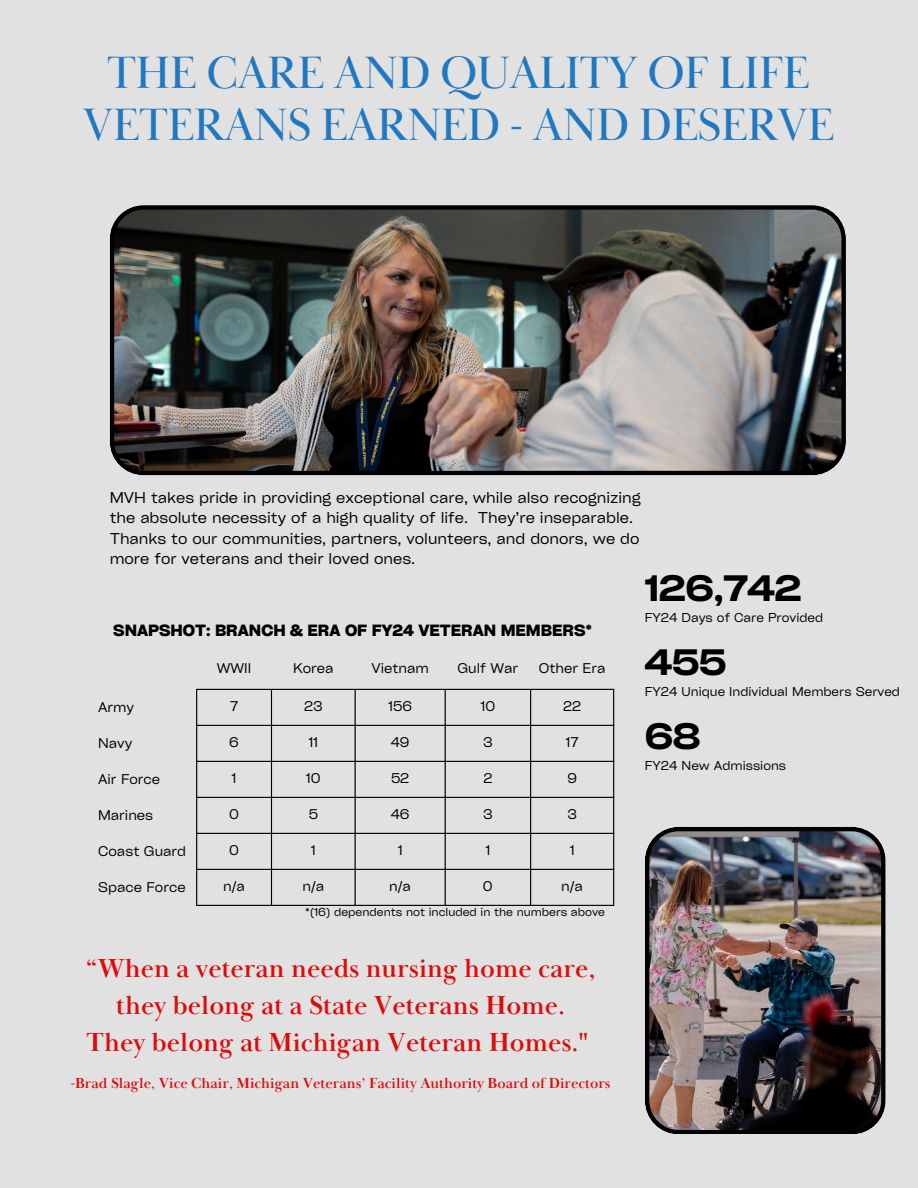
<style>
.page{position:relative;width:918px;height:1188px;background:#e1e1e1}
.page>*{position:absolute;margin:0;border:0;box-sizing:border-box;transform-origin:0 0}
.t1{font:46.65px/51.8px "Baskerville Display PT";letter-spacing:-.015em;color:#2078c2;text-align:center}
.t2{font:600 expanded 35.1px "Cy Grotesk";letter-spacing:-.015em;color:#000001}
.t3{font:700 26.85px/37.2px "Baskerville Display PT";color:#dd0c0c;text-align:center}
.t4{font:700 15.6px "Cy Grotesk Key";color:#000001}
.t5{font:15px/20.2px "Cy Grotesk Key";color:#000001}
.t6{font:700 15px "Baskerville Display PT";color:#dd0c0c}
.t7{font:13.5px "Cy Grotesk Key";color:#000001}
.t8{font:12.3px "Cy Grotesk Key";color:#000001}
.t9{font:11.1px "Cy Grotesk Key";color:#000001}
</style>
<div class="page">
<hr style="left:196px;top:690px;width:1px;height:215px;background:#000">
<hr style="left:271px;top:690px;width:1px;height:215px;background:#000">
<hr style="left:355px;top:690px;width:1px;height:215px;background:#000">
<hr style="left:445px;top:690px;width:1px;height:215px;background:#000">
<hr style="left:530px;top:690px;width:1px;height:215px;background:#000">
<hr style="left:613px;top:690px;width:1px;height:215px;background:#000">
<hr style="left:196px;top:689px;width:418px;height:1px;background:#000">
<hr style="left:196px;top:725px;width:418px;height:1px;background:#000">
<hr style="left:196px;top:761px;width:418px;height:1px;background:#000">
<hr style="left:196px;top:797px;width:418px;height:1px;background:#000">
<hr style="left:196px;top:833px;width:418px;height:1px;background:#000">
<hr style="left:196px;top:869px;width:418px;height:1px;background:#000">
<hr style="left:196px;top:905px;width:418px;height:1px;background:#000">
<img style="left:110px;top:205px;width:735px;height:270px">
<img style="left:645px;top:827px;width:241px;height:307px">
<p class="t1" style="left:83px;top:49px;width:753px">THE CARE AND QUALITY OF LIFE<br>VETERANS EARNED - AND DESERVE</p>
<p class="t5" style="left:110px;top:487px;width:533px">MVH takes pride in providing exceptional care, while also recognizing the absolute necessity of a high quality of life. They’re inseparable.<br>Thanks to our communities, partners, volunteers, and donors, we do more for veterans and their loved ones.</p>
<h1 class="t4" style="left:113px;top:620px;width:481px">SNAPSHOT: BRANCH &amp; ERA OF FY24 VETERAN MEMBERS*</h1>
<p class="t7" style="left:217px;top:660px;width:36px">WWII</p>
<h5 class="t7" style="left:293px;top:660px;width:42px">Korea</h5>
<p class="t7" style="left:371px;top:660px;width:59px">Vietnam</p>
<p class="t7" style="left:457px;top:660px;width:62px">Gulf War</p>
<p class="t7" style="left:539px;top:660px;width:68px">Other Era</p>
<p class="t7" style="left:98px;top:698px;width:38px">Army</p>
<p class="t7" style="left:230px;top:698px;width:10px">7</p>
<p class="t7" style="left:304px;top:698px;width:20px">23</p>
<p class="t7" style="left:388px;top:698px;width:25px">156</p>
<p class="t7" style="left:481px;top:698px;width:16px">10</p>
<p class="t7" style="left:563px;top:698px;width:20px">22</p>
<p class="t7" style="left:98px;top:734px;width:36px">Navy</p>
<p class="t7" style="left:229px;top:734px;width:11px">6</p>
<p class="t7" style="left:308px;top:734px;width:11px">11</p>
<p class="t7" style="left:391px;top:734px;width:20px">49</p>
<p class="t7" style="left:483px;top:734px;width:11px">3</p>
<p class="t7" style="left:566px;top:734px;width:14px">17</p>
<p class="t7" style="left:98px;top:770px;width:64px">Air Force</p>
<p class="t7" style="left:232px;top:770px;width:6px">1</p>
<p class="t7" style="left:306px;top:770px;width:16px">10</p>
<p class="t7" style="left:391px;top:770px;width:20px">52</p>
<p class="t7" style="left:483px;top:770px;width:11px">2</p>
<p class="t7" style="left:567px;top:770px;width:11px">9</p>
<p class="t7" style="left:98px;top:806px;width:57px">Marines</p>
<p class="t7" style="left:229px;top:806px;width:11px">0</p>
<p class="t7" style="left:309px;top:806px;width:11px">5</p>
<p class="t7" style="left:391px;top:806px;width:20px">46</p>
<p class="t7" style="left:483px;top:806px;width:11px">3</p>
<p class="t7" style="left:567px;top:806px;width:11px">3</p>
<p class="t7" style="left:98px;top:842px;width:90px">Coast Guard</p>
<p class="t7" style="left:229px;top:842px;width:11px">0</p>
<p class="t7" style="left:311px;top:842px;width:6px">1</p>
<p class="t7" style="left:398px;top:842px;width:6px">1</p>
<p class="t7" style="left:485px;top:842px;width:6px">1</p>
<p class="t7" style="left:570px;top:842px;width:6px">1</p>
<p class="t7" style="left:98px;top:878px;width:89px">Space Force</p>
<p class="t7" style="left:223px;top:878px;width:23px">n/a</p>
<p class="t7" style="left:302px;top:878px;width:23px">n/a</p>
<p class="t7" style="left:389px;top:878px;width:23px">n/a</p>
<p class="t7" style="left:483px;top:878px;width:11px">0</p>
<p class="t7" style="left:561px;top:878px;width:23px">n/a</p>
<p class="t9" style="left:305px;top:905px;width:301px">*(16) dependents not included in the numbers above</p>
<p class="t3" style="left:86px;top:951px;width:512px">“When a veteran needs nursing home care, they belong at a State Veterans Home.<br>They belong at Michigan Veteran Homes."</p>
<p class="t6" style="left:71px;top:1074px;width:541px">-Brad Slagle, Vice Chair, Michigan Veterans’ Facility Authority Board of Directors</p>
<p class="t2" style="left:645px;top:566px;width:158px">126,742</p>
<h2 class="t8" style="left:645px;top:609px;width:180px">FY24 Days of Care Provided</h2>
<h2 class="t2" style="left:645px;top:640px;width:83px">455</h2>
<h3 class="t8" style="left:645px;top:683px;width:257px">FY24 Unique Individual Members Served</h3>
<p class="t2" style="left:645px;top:714px;width:57px">68</p>
<h4 class="t8" style="left:645px;top:757px;width:143px">FY24 New Admissions</h4>
</div>
